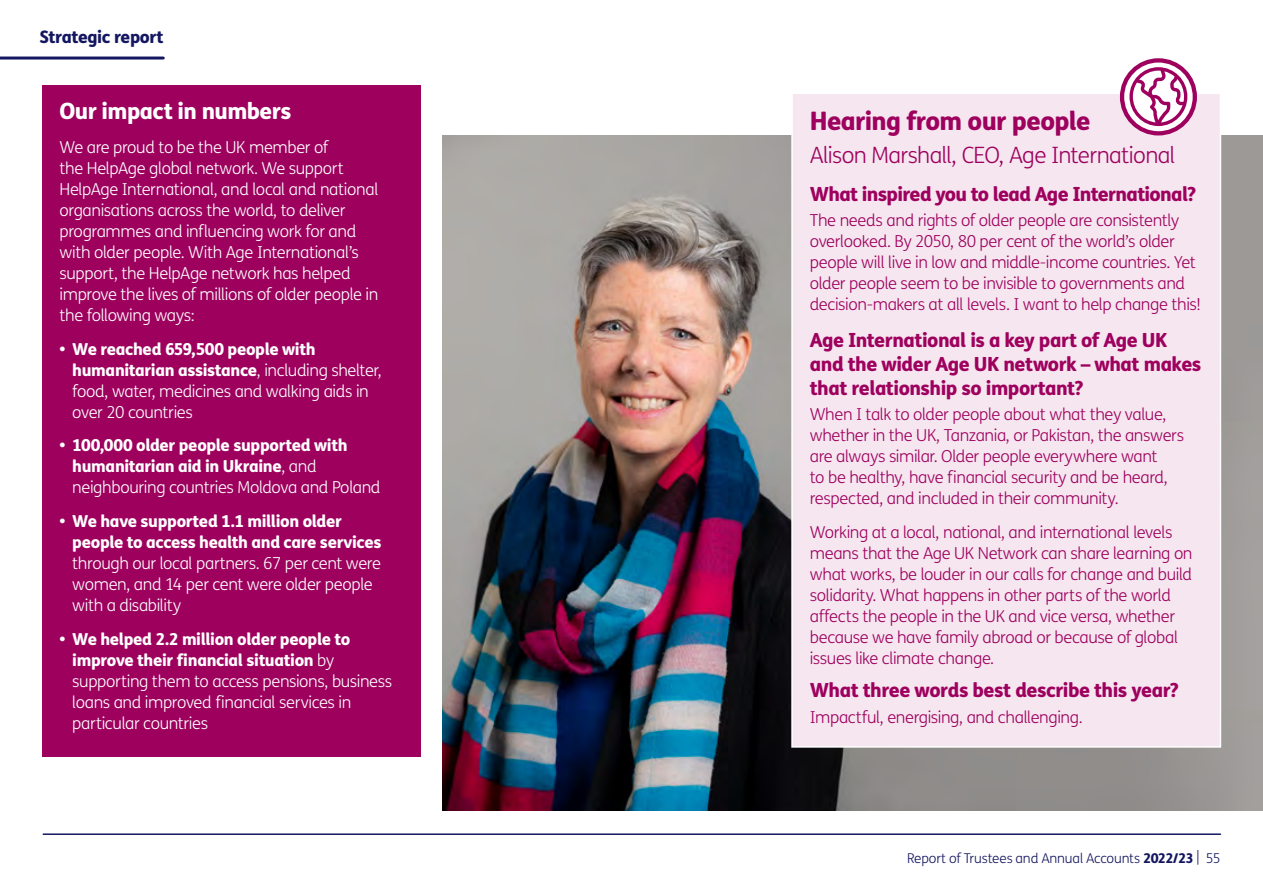
<style>
.page{position:relative;width:1263px;height:893px;background:#fff}
.page>*{position:absolute;margin:0;border:0;box-sizing:border-box;transform-origin:0 0}
.t1{font:800 25.5px "FS Me";letter-spacing:-.025em;color:#9e005e}
.t2{font:300 22.5px "FS Me";letter-spacing:-.025em;color:#9e005e}
.t3{font:800 22.5px "FS Me";letter-spacing:-.025em;color:#fff}
.t4{font:800 19.5px/24px "FS Me";letter-spacing:-.03em;color:#9e005e}
.t5{font:800 17.25px "FS Me";letter-spacing:-.025em;color:#141760}
.t6{font:300 16.5px/21px "FS Me";letter-spacing:-.025em;color:#9e005e}
.t7{font:300 16.5px/21px "FS Me";letter-spacing:-.025em;color:#fff}
.t8{font:800 16.5px/21px "FS Me";letter-spacing:-.02em;color:#fff}
.t9{font:300 13.5px "FS Me";letter-spacing:-.015em;color:#141760}
.s1{font-weight:800}
.s2{font-weight:300}
</style>
<div class="page">
<hr style="left:43px;top:833px;width:1177px;height:2px;background:#141760">
<hr style="left:0;top:57px;width:163px;height:3px;background:#141760">
<img style="left:442px;top:135px;width:821px;height:675px">
<div style="left:792px;top:93px;width:428px;height:654px;background:#f5e6ef"></div>
<div style="left:791px;top:93px;width:430px;height:655px;border:2px solid #fff"></div>
<div style="left:43px;top:85px;width:378px;height:671px;background:#9e005e"></div>
<svg style="left:1122px;top:60px;width:73px;height:73px"></svg>
<div style="left:1120px;top:58px;width:77px;height:77px;border:4px solid #9e005e;border-radius:50%"></div>
<svg style="left:1129px;top:67px;width:58px;height:59px"></svg>
<p class="t5" style="left:40px;top:26px;width:126px">Strategic report</p>
<h2 class="t3" style="left:60px;top:97px;width:233px">Our impact in numbers</h2>
<p class="t7" style="left:60px;top:137px;width:320px">We are proud to be the UK member of<br>the HelpAge global network. We support HelpAge International, and local and national organisations across the world, to deliver programmes and influencing work for and with older people. With Age International’s support, the HelpAge network has helped improve the lives of millions of older people in the following ways:</p>
<p class="t7" style="left:72px;top:339px;width:311px;text-indent:-13px"><span class="s1">• We reached 659,500 people with humanitarian assistance</span>, including shelter, food, water, medicines and walking aids in over 20 countries</p>
<p class="t8" style="left:72px;top:435px;width:310px;text-indent:-13px">• 100,000 older people supported with humanitarian aid in Ukraine<span class="s2">, and neighbouring countries Moldova and Poland</span></p>
<p class="t8" style="left:72px;top:511px;width:311px;text-indent:-13px">• We have supported 1.1 million older people to access health and care services</p>
<p class="t7" style="left:72px;top:553px;width:310px">through our local partners. 67 per cent were women, and 14 per cent were older people with a disability</p>
<p class="t7" style="left:72px;top:629px;width:321px;text-indent:-13px"><span class="s1">• We helped 2.2 million older people to improve their financial situation</span> by supporting them to access pensions, business loans and improved financial services in particular countries</p>
<h1 class="t1" style="left:810px;top:105px;width:282px">Hearing from our people</h1>
<h2 class="t2" style="left:810px;top:142px;width:367px">Alison Marshall, CEO, Age International</h2>
<p class="t4" style="left:810px;top:182px;width:388px">What inspired you to lead Age International?</p>
<p class="t6" style="left:810px;top:210px;width:393px">The needs and rights of older people are consistently overlooked. By 2050, 80 per cent of the world’s older people will live in low and middle‑income countries. Yet older people seem to be invisible to governments and decision‑makers at all levels. I want to help change this!</p>
<p class="t4" style="left:810px;top:328px;width:393px">Age International is a key part of Age UK and the wider Age UK network – what makes that relationship so important?</p>
<p class="t6" style="left:810px;top:404px;width:376px">When I talk to older people about what they value, whether in the UK, Tanzania, or Pakistan, the answers are always similar. Older people everywhere want<br>to be healthy, have financial security and be heard, respected, and included in their community.</p>
<p class="t6" style="left:810px;top:522px;width:384px">Working at a local, national, and international levels means that the Age UK Network can share learning on what works, be louder in our calls for change and build solidarity. What happens in other parts of the world affects the people in the UK and vice versa, whether because we have family abroad or because of global issues like climate change.</p>
<p class="t4" style="left:810px;top:678px;width:370px">What three words best describe this year?</p>
<p class="t6" style="left:810px;top:707px;width:274px">Impactful, energising, and challenging.</p>
<p class="t9" style="left:907px;top:850px;width:315px">Report of Trustees and Annual Accounts <span class="s1">2022/23</span> | 55</p>
</div>
